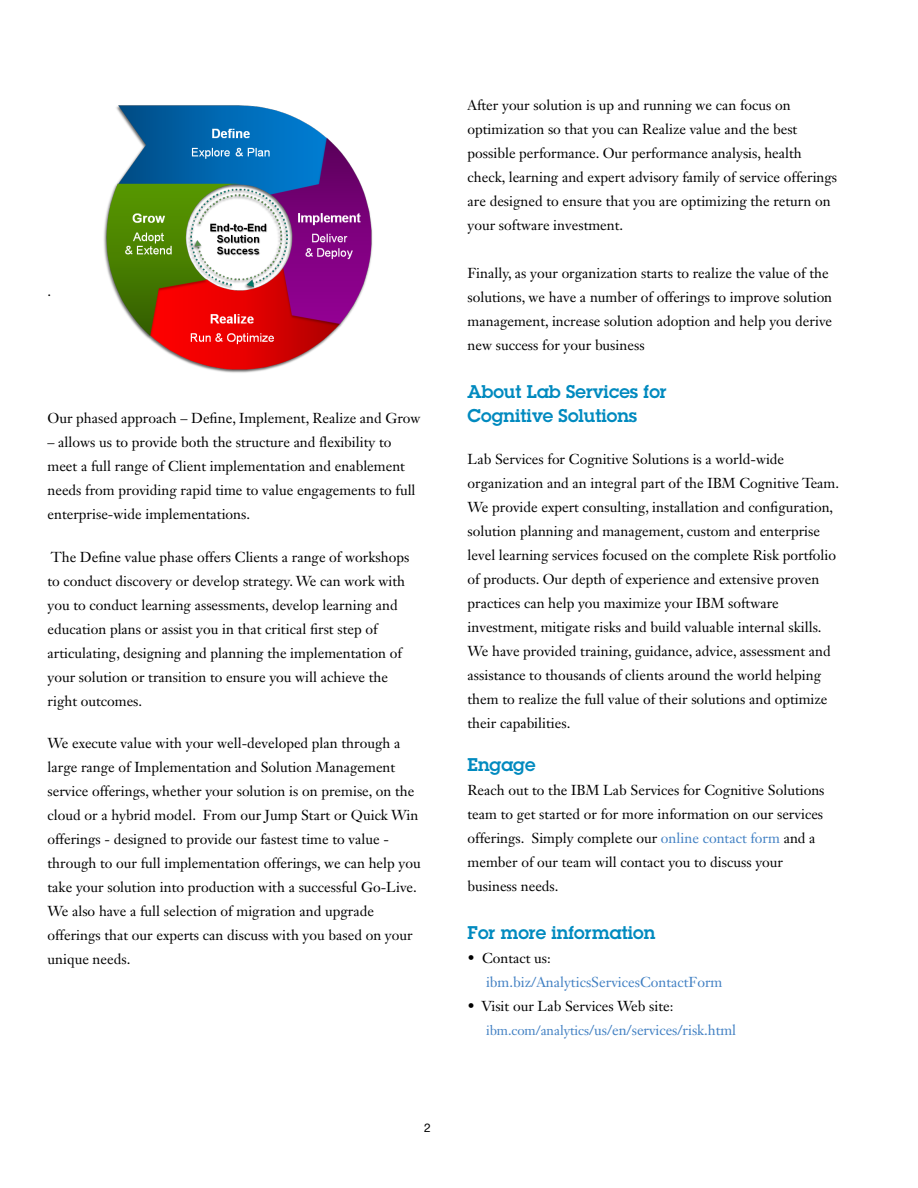
<style>
.page{position:relative;width:918px;height:1188px;background:#fff}
.page>*{position:absolute;margin:0;border:0;box-sizing:border-box;transform-origin:0 0}
.t1{font:600 18px/24px "Lubalin Graph Std";color:#008abf}
.t2{font:14.25px/24px "Janson Text LT Std";color:#000}
.t3{font:14.25px "Janson Text LT Std";color:#4180c3}
.t4{font:12px "Helvetica Neue LT Std";color:#000}
.s1{color:#4180c3}
.s2{font-size:13.5px;color:#4180c3}
</style>
<div class="page">
<img style="left:103px;top:105px;width:270px;height:268px">
<p class="t2" style="left:48px;top:279px;width:5px">.</p>
<p class="t2" style="left:48px;top:406px;width:375px">Our phased approach – Define, Implement, Realize and Grow</p>
<p class="t2" style="left:48px;top:430px;width:370px">– allows us to provide both the structure and flexibility to meet a full range of Client implementation and enablement needs from providing rapid time to value engagements to full enterprise-wide implementations.</p>
<p class="t2" style="left:48px;top:545px;width:363px">The Define value phase offers Clients a range of workshops to conduct discovery or develop strategy. We can work with you to conduct learning assessments, develop learning and education plans or assist you in that critical first step of articulating, designing and planning the implementation of your solution or transition to ensure you will achieve the right outcomes.</p>
<p class="t2" style="left:48px;top:731px;width:375px">We execute value with your well-developed plan through a large range of Implementation and Solution Management service offerings, whether your solution is on premise, on the cloud or a hybrid model. From our Jump Start or Quick Win offerings - designed to provide our fastest time to value - through to our full implementation offerings, we can help you take your solution into production with a successful Go-Live.<br>We also have a full selection of migration and upgrade offerings that our experts can discuss with you based on your unique needs.</p>
<p class="t4" style="left:424px;top:1121px;width:8px">2</p>
<p class="t2" style="left:468px;top:93px;width:371px">After your solution is up and running we can focus on optimization so that you can Realize value and the best possible performance. Our performance analysis, health check, learning and expert advisory family of service offerings are designed to ensure that you are optimizing the return on your software investment.</p>
<p class="t2" style="left:468px;top:261px;width:366px">Finally, as your organization starts to realize the value of the solutions, we have a number of offerings to improve solution management, increase solution adoption and help you derive new success for your business</p>
<p class="t1" style="left:468px;top:379px;width:201px">About Lab Services for<br>Cognitive Solutions</p>
<p class="t2" style="left:468px;top:447px;width:373px">Lab Services for Cognitive Solutions is a world-wide organization and an integral part of the IBM Cognitive Team.<br>We provide expert consulting, installation and configuration, solution planning and management, custom and enterprise level learning services focused on the complete Risk portfolio of products. Our depth of experience and extensive proven practices can help you maximize your IBM software investment, mitigate risks and build valuable internal skills.<br>We have provided training, guidance, advice, assessment and assistance to thousands of clients around the world helping them to realize the full value of their solutions and optimize their capabilities.</p>
<p class="t1" style="left:468px;top:752px;width:70px">Engage</p>
<p class="t2" style="left:468px;top:778px;width:359px">Reach out to the IBM Lab Services for Cognitive Solutions team to get started or for more information on our services offerings. Simply complete our <span class="s1">online contact form</span> and a member of our team will contact you to discuss your business needs.</p>
<p class="t1" style="left:468px;top:920px;width:189px">For more information</p>
<p class="t2" style="left:468px;top:946px;width:85px">• Contact us:</p>
<p class="t3" style="left:486px;top:973px;width:238px">ibm.biz/AnalyticsServicesContactForm</p>
<p class="t2" style="left:486px;top:994px;width:252px;text-indent:-18px">• Visit our Lab Services Web site: <span class="s2">ibm.com/analytics</span><span class="s1">/us/en/services/risk.html</span></p>
</div>
